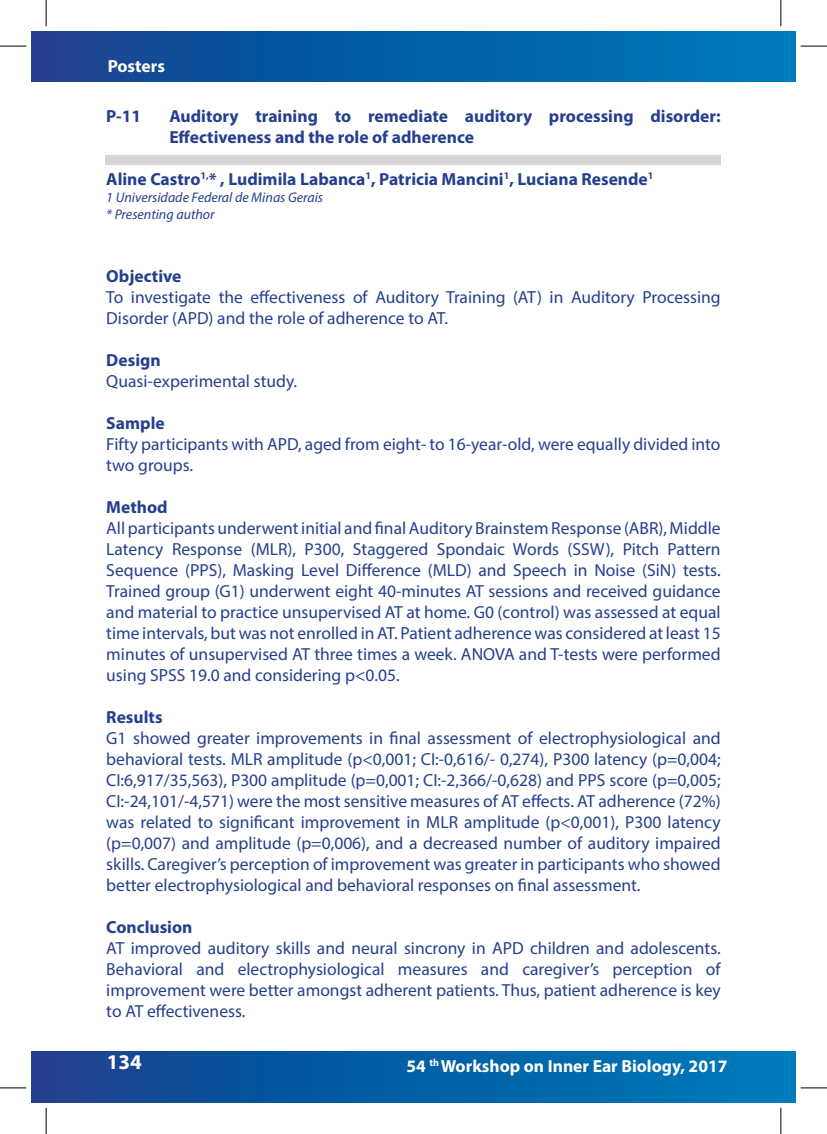
<style>
.page{position:relative;width:827px;height:1134px;background:#fff}
.page>*{position:absolute;margin:0;border:0;box-sizing:border-box;transform-origin:0 0}
.t1{font:700 21px "Myriad Pro";color:#fff}
.t2{font:17.5px/21px "Myriad Pro";color:#253f8e;text-align:justify}
.t3{font:700 17.5px/21px "Myriad Pro";color:#253f8e}
.t4{font:700 17.5px "Myriad Pro";color:#fff}
.t5{font:italic 14px/16.8px "Myriad Pro";color:#253f8e}
</style>
<div class="page">
<svg style="left:31px;top:31px;width:764px;height:50px;background:#065ea4"></svg>
<svg style="left:31px;top:1051px;width:764px;height:52px;background:#065ea4"></svg>
<div style="left:106px;top:155px;width:615px;height:10px;background:#d4d5d7"></div>
<svg style="left:0;top:46px;width:26px;height:1px"></svg>
<svg style="left:800px;top:46px;width:26px;height:1px"></svg>
<svg style="left:0;top:1088px;width:26px;height:1px"></svg>
<svg style="left:800px;top:1088px;width:26px;height:1px"></svg>
<svg style="left:46px;top:0;width:1px;height:26px"></svg>
<svg style="left:46px;top:1108px;width:1px;height:26px"></svg>
<svg style="left:780px;top:0;width:1px;height:26px"></svg>
<svg style="left:780px;top:1108px;width:1px;height:26px"></svg>
<p class="t4" style="left:108px;top:54px;width:59px">Posters</p>
<p class="t3" style="left:106px;top:105px;width:37px">P-11</p>
<p class="t3" style="left:169px;top:105px;width:552px">Auditory training to remediate auditory processing disorder:<br>Effectiveness and the role of adherence</p>
<p class="t3" style="left:106px;top:168px;width:548px">Aline Castro<sup>1,</sup>* , Ludimila Labanca<sup>1</sup>, Patricia Mancini<sup>1</sup>, Luciana Resende<sup>1</sup></p>
<p class="t5" style="left:106px;top:189px;width:218px">1 Universidade Federal de Minas Gerais * Presenting author</p>
<p class="t3" style="left:106px;top:265px;width:77px">Objective</p>
<p class="t2" style="left:106px;top:286px;width:615px">To investigate the effectiveness of Auditory Training (AT) in Auditory Processing<br>Disorder (APD) and the role of adherence to AT.</p>
<p class="t3" style="left:106px;top:349px;width:56px">Design</p>
<p class="t2" style="left:106px;top:370px;width:192px">Quasi-experimental study.</p>
<p class="t3" style="left:106px;top:412px;width:60px">Sample</p>
<p class="t2" style="left:106px;top:433px;width:615px">Fifty participants with APD, aged from eight- to 16-year-old, were equally divided into two groups.</p>
<p class="t3" style="left:106px;top:496px;width:63px">Method</p>
<p class="t2" style="left:106px;top:517px;width:615px">All participants underwent initial and final Auditory Brainstem Response (ABR), Middle Latency Response (MLR), P300, Staggered Spondaic Words (SSW), Pitch Pattern Sequence (PPS), Masking Level Difference (MLD) and Speech in Noise (SiN) tests.<br>Trained group (G1) underwent eight 40-minutes AT sessions and received guidance and material to practice unsupervised AT at home. G0 (control) was assessed at equal time intervals, but was not enrolled in AT. Patient adherence was considered at least 15 minutes of unsupervised AT three times a week. ANOVA and T-tests were performed using SPSS 19.0 and considering p&lt;0.05.</p>
<p class="t3" style="left:106px;top:706px;width:58px">Results</p>
<p class="t2" style="left:106px;top:727px;width:615px">G1 showed greater improvements in final assessment of electrophysiological and behavioral tests. MLR amplitude (p&lt;0,001; CI:-0,616/- 0,274), P300 latency (p=0,004; CI:6,917/35,563), P300 amplitude (p=0,001; CI:-2,366/-0,628) and PPS score (p=0,005; CI:-24,101/-4,571) were the most sensitive measures of AT effects. AT adherence (72%) was related to significant improvement in MLR amplitude (p&lt;0,001), P300 latency (p=0,007) and amplitude (p=0,006), and a decreased number of auditory impaired skills. Caregiver’s perception of improvement was greater in participants who showed better electrophysiological and behavioral responses on final assessment.</p>
<p class="t3" style="left:106px;top:916px;width:88px">Conclusion</p>
<p class="t2" style="left:106px;top:937px;width:615px">AT improved auditory skills and neural sincrony in APD children and adolescents.<br>Behavioral and electrophysiological measures and caregiver’s perception of improvement were better amongst adherent patients. Thus, patient adherence is key to AT effectiveness.</p>
<p class="t1" style="left:107px;top:1048px;width:36px">134</p>
<p class="t4" style="left:406px;top:1055px;width:322px">54 <sup>th</sup> Workshop on Inner Ear Biology, 2017</p>
</div>
